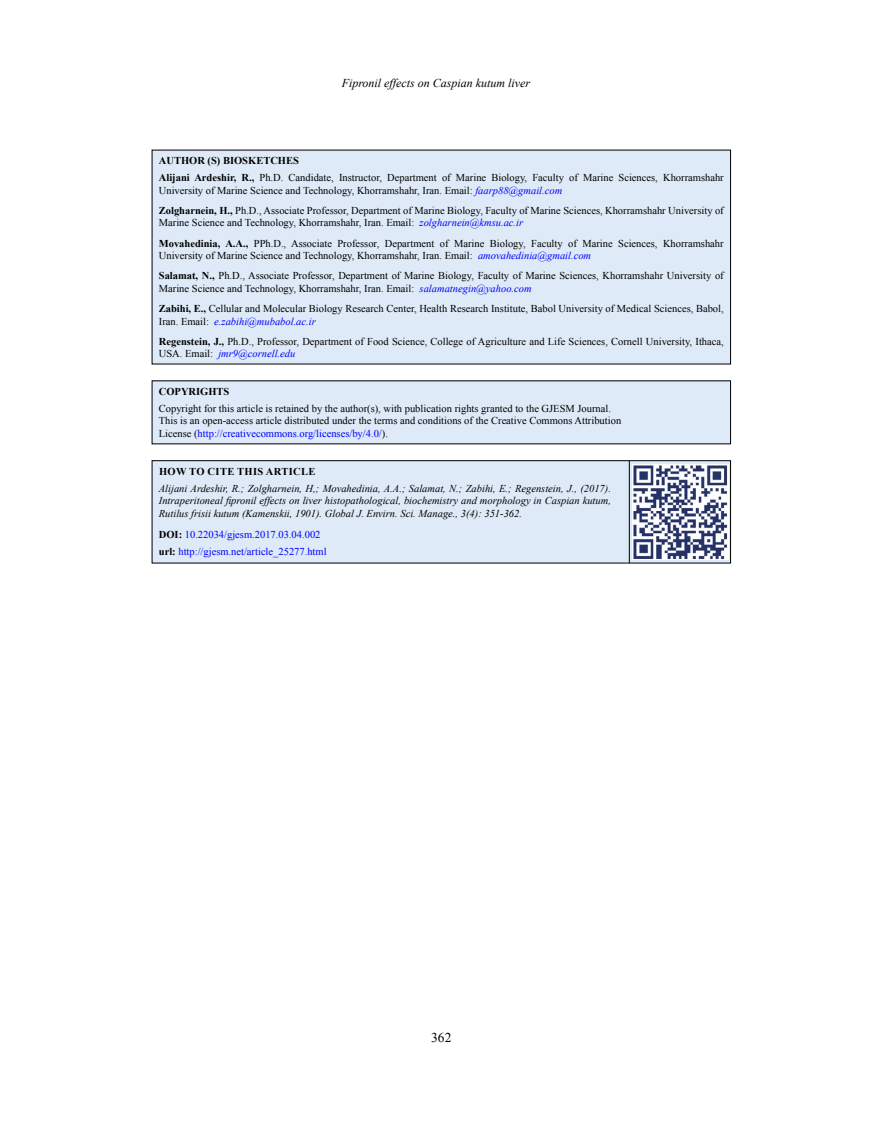
<style>
.page{position:relative;width:872px;height:1127px;background:#fff}
.page>*{position:absolute;margin:0;border:0;box-sizing:border-box;transform-origin:0 0}
.t1{font:13.5px "Times New Roman";color:#000}
.t2{font:italic 12px "Times New Roman";color:#000}
.t3{font:10.5px/20.1px "Times New Roman";color:#000}
.t4{font:italic 10.5px/12.6px "Times New Roman";color:#000;text-align:justify}
.t5{font:10.5px/17.1px "Times New Roman";color:#00f}
.t6{font:italic 10.5px "Times New Roman";color:#00f}
.t7{font:700 10.5px "Times New Roman";letter-spacing:.035em;color:#000}
.t8{font:700 10.5px "Times New Roman";color:#000}
.s1{font-weight:700}
.s2{font-style:italic;color:#00f}
.s3{font-style:normal;color:#000}
.s4{color:#00f}
.s5{font-weight:700;color:#000}
</style>
<div class="page">
<div style="left:152px;top:150px;width:578px;height:214px;background:#deeaf7"></div>
<div style="left:152px;top:381px;width:578px;height:63px;background:#deeaf7"></div>
<div style="left:152px;top:461px;width:578px;height:102px;background:#deeaf7"></div>
<div style="left:152px;top:460px;width:579px;height:103px;border:1px solid #000"></div>
<hr style="left:629px;top:460px;width:1px;height:103px;background:#000">
<img style="left:632px;top:464px;width:96px;height:95px">
<p class="t2" style="left:342px;top:75px;width:190px">Fipronil effects on Caspian kutum liver</p>
<p class="t3" style="left:159px;top:152px;width:566px;line-height:17.1px"><span class="s1">AUTHOR (S) BIOSKETCHES<br>Alijani Ardeshir, R.,</span> Ph.D. Candidate, Instructor, Department of Marine Biology, Faculty of Marine Sciences, Khorramshahr</p>
<p class="t3" style="left:159px;top:180px;width:566px">University of Marine Science and Technology, Khorramshahr, Iran. Email: <span class="s2">faarp88@gmail.com<br></span><span class="s1">Zolgharnein, H.,</span> Ph.D., Associate Professor, Department of Marine Biology, Faculty of Marine Sciences, Khorramshahr University of</p>
<p class="t3" style="left:159px;top:212px;width:566px">Marine Science and Technology, Khorramshahr, Iran. Email: <span class="s2">zolgharnein@kmsu.ac.ir<br></span><span class="s1">Movahedinia, A.A.,</span> PPh.D., Associate Professor, Department of Marine Biology, Faculty of Marine Sciences, Khorramshahr</p>
<p class="t3" style="left:159px;top:245px;width:566px">University of Marine Science and Technology, Khorramshahr, Iran. Email: <span class="s2">amovahedinia@gmail.com<br></span><span class="s1">Salamat, N.,</span> Ph.D., Associate Professor, Department of Marine Biology, Faculty of Marine Sciences, Khorramshahr University of</p>
<p class="t3" style="left:159px;top:278px;width:566px">Marine Science and Technology, Khorramshahr, Iran. Email: <span class="s2">salamatnegin@yahoo.com<br></span><span class="s1">Zabihi, E.,</span> Cellular and Molecular Biology Research Center, Health Research Institute, Babol University of Medical Sciences, Babol,</p>
<p class="t3" style="left:159px;top:311px;width:566px">Iran. Email: <span class="s2">e.zabihi@mubabol.ac.ir<br></span><span class="s1">Regenstein, J.,</span> Ph.D., Professor, Department of Food Science, College of Agriculture and Life Sciences, Cornell University, Ithaca,</p>
<p class="t6" style="left:159px;top:346px;width:138px"><span class="s3">USA. Email:</span> jmr9@cornell.edu</p>
<p class="t8" style="left:159px;top:384px;width:72px">COPYRIGHTS</p>
<p class="t3" style="left:159px;top:402px;width:464px;line-height:12.6px">Copyright for this article is retained by the author(s), with publication rights granted to the GJESM Journal.<br>This is an open-access article distributed under the terms and conditions of the Creative Commons Attribution<br>License (<span class="s4">http://creativecommons.org/licenses/by/4.0/</span>).</p>
<p class="t7" style="left:159px;top:463px;width:158px">HOW TO CITE THIS ARTICLE</p>
<p class="t4" style="left:159px;top:482px;width:453px">Alijani Ardeshir, R.; Zolgharnein, H,; Movahedinia, A.A.; Salamat, N.; Zabihi, E.; Regenstein, J., (2017).<br>Intraperitoneal fipronil effects on liver histopathological, biochemistry and morphology in Caspian kutum, Rutilus frisii kutum (Kamenskii, 1901). Global J. Envirn. Sci. Manage., 3(4): 351-362.</p>
<p class="t5" style="left:159px;top:525px;width:169px"><span class="s5">DOI:</span> 10.22034/gjesm.2017.03.04.002 <span class="s5">url:</span> http://gjesm.net/article_25277.html</p>
<p class="t1" style="left:431px;top:1028px;width:22px">362</p>
</div>
